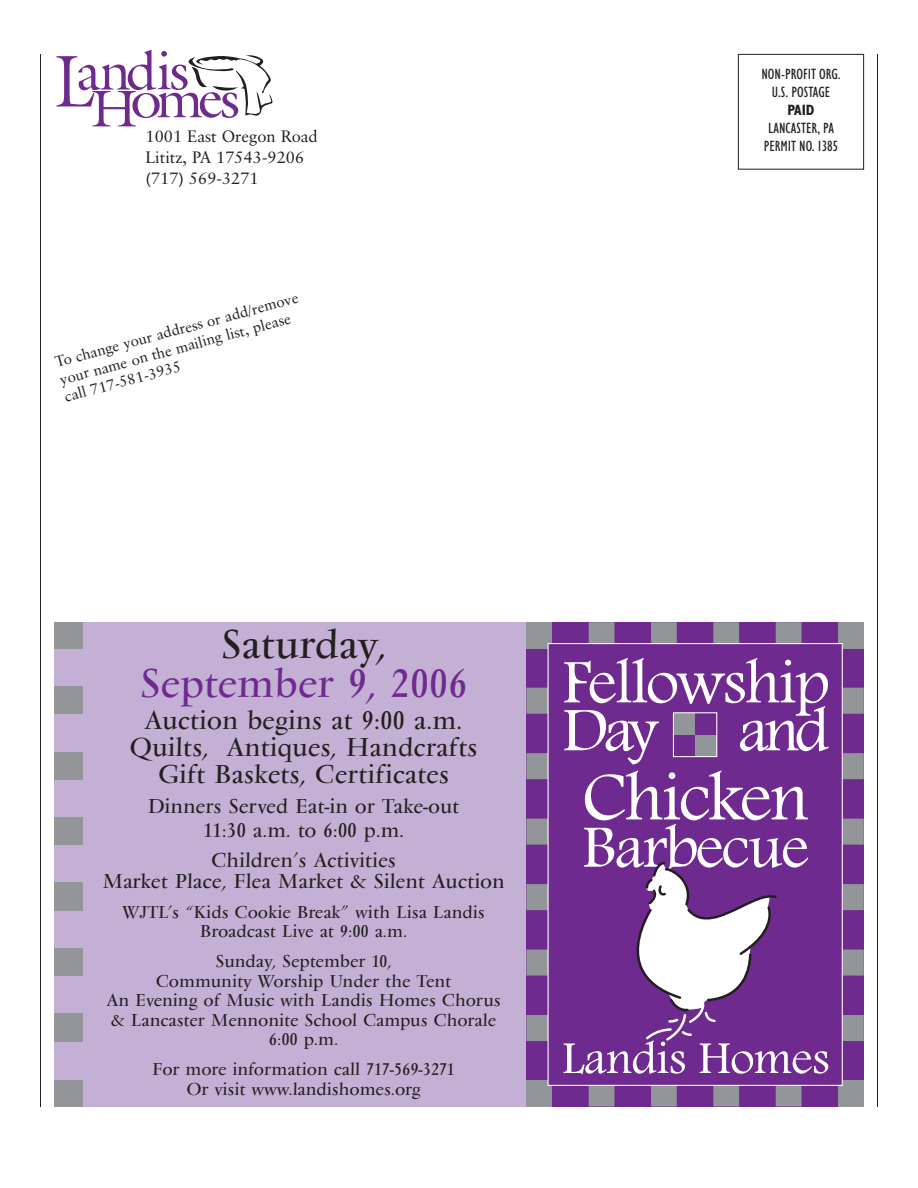
<style>
.page{position:relative;width:918px;height:1188px;background:#fff}
.page>*{position:absolute;margin:0;border:0;box-sizing:border-box;transform-origin:0 0}
.t1{font:42px "Vendome T";color:#6e2a8e}
.t2{font:42px "Vendome T";color:#231f20}
.t3{font:27px/27px "Vendome T";color:#231f20;text-align:center}
.t4{font:21px/24px "Vendome T";color:#231f20;text-align:center}
.t5{font:18px/19.5px "Vendome T";color:#231f20;text-align:center}
.t6{font:16.5px/21px "Classical Garamond BT";color:#231f20}
.t7{font:15px/18px "Classical Garamond BT";color:#231f20}
.t8{font:condensed 15px/18px "Humanist 521 BT";color:#231f20;text-align:center}
.t9{font:700 condensed 15px "Humanist 521 BT";color:#231f20}
</style>
<div class="page">
<hr style="left:40px;top:54px;width:1px;height:1053px;background:#231f20">
<hr style="left:877px;top:54px;width:1px;height:1053px;background:#231f20">
<div style="left:54px;top:622px;width:498px;height:485px;background:#c4b0d4"></div>
<div style="left:526px;top:622px;width:338px;height:485px;background:#6e2a8e"></div>
<div style="left:526px;top:622px;width:26px;height:26px;background:#939598"></div>
<div style="left:526px;top:688px;width:26px;height:26px;background:#939598"></div>
<div style="left:526px;top:753px;width:26px;height:26px;background:#939598"></div>
<div style="left:526px;top:819px;width:26px;height:26px;background:#939598"></div>
<div style="left:526px;top:884px;width:26px;height:26px;background:#939598"></div>
<div style="left:526px;top:950px;width:26px;height:26px;background:#939598"></div>
<div style="left:526px;top:1015px;width:26px;height:26px;background:#939598"></div>
<div style="left:526px;top:1080px;width:26px;height:27px;background:#939598"></div>
<div style="left:589px;top:622px;width:25px;height:26px;background:#939598"></div>
<div style="left:651px;top:622px;width:26px;height:26px;background:#939598"></div>
<div style="left:713px;top:622px;width:26px;height:26px;background:#939598"></div>
<div style="left:776px;top:622px;width:26px;height:26px;background:#939598"></div>
<div style="left:838px;top:622px;width:26px;height:26px;background:#939598"></div>
<div style="left:838px;top:688px;width:26px;height:26px;background:#939598"></div>
<div style="left:838px;top:753px;width:26px;height:26px;background:#939598"></div>
<div style="left:838px;top:819px;width:26px;height:26px;background:#939598"></div>
<div style="left:838px;top:884px;width:26px;height:26px;background:#939598"></div>
<div style="left:838px;top:950px;width:26px;height:26px;background:#939598"></div>
<div style="left:838px;top:1015px;width:26px;height:26px;background:#939598"></div>
<div style="left:589px;top:1080px;width:25px;height:27px;background:#939598"></div>
<div style="left:651px;top:1080px;width:26px;height:27px;background:#939598"></div>
<div style="left:713px;top:1080px;width:26px;height:27px;background:#939598"></div>
<div style="left:776px;top:1080px;width:26px;height:27px;background:#939598"></div>
<div style="left:838px;top:1080px;width:26px;height:27px;background:#939598"></div>
<div style="left:548px;top:644px;width:294px;height:441px;background:#6e2a8e"></div>
<div style="left:548px;top:643px;width:295px;height:443px;border:1px solid #fff"></div>
<svg style="left:564px;top:658px;width:265px;height:106px"></svg>
<div style="left:673px;top:713px;width:22px;height:22px;background:#939598"></div>
<div style="left:695px;top:735px;width:22px;height:22px;background:#939598"></div>
<div style="left:673px;top:712px;width:44px;height:45px;border:1px solid #fff"></div>
<svg style="left:564px;top:770px;width:264px;height:304px"></svg>
<div style="left:54px;top:622px;width:28px;height:26px;background:#939598"></div>
<div style="left:54px;top:687px;width:28px;height:27px;background:#939598"></div>
<div style="left:54px;top:753px;width:28px;height:27px;background:#939598"></div>
<div style="left:54px;top:817px;width:28px;height:28px;background:#939598"></div>
<div style="left:54px;top:883px;width:28px;height:28px;background:#939598"></div>
<div style="left:54px;top:948px;width:28px;height:28px;background:#939598"></div>
<div style="left:54px;top:1014px;width:28px;height:28px;background:#939598"></div>
<div style="left:54px;top:1080px;width:28px;height:27px;background:#939598"></div>
<svg style="left:56px;top:50px;width:216px;height:76px"></svg>
<div style="left:738px;top:54px;width:126px;height:116px;border:1px solid #231f20"></div>
<p class="t6" style="left:146px;top:127px;width:174px">1001 East Oregon Road<br>Lititz, PA 17543-9206 (717) 569-3271</p>
<p class="t7" style="left:54px;top:355px;width:252px;rotate:-15deg">To change your address or add/remove your name on the mailing list, please call 717-581-3935</p>
<h1 class="t2" style="left:221px;top:619px;width:167px">Saturday,</h1>
<h1 class="t1" style="left:140px;top:658px;width:329px">September 9, 2006</h1>
<h2 class="t3" style="left:130px;top:706px;width:350px">Auction begins at 9:00 a.m.<br>Quilts, Antiques, Handcrafts<br>Gift Baskets, Certificates</h2>
<p class="t4" style="left:148px;top:793px;width:313px">Dinners Served Eat-in or Take-out<br>11:30 a.m. to 6:00 p.m.</p>
<p class="t4" style="left:102px;top:849px;width:404px;line-height:21px">Children’s Activities<br>Market Place, Flea Market &amp; Silent Auction</p>
<p class="t5" style="left:122px;top:902px;width:364px">WJTL’s “Kids Cookie Break” with Lisa Landis<br>Broadcast Live at 9:00 a.m.</p>
<p class="t5" style="left:106px;top:951px;width:396px">Sunday, September 10,<br>Community Worship Under the Tent<br>An Evening of Music with Landis Homes Chorus &amp; Lancaster Mennonite School Campus Chorale<br>6:00 p.m.</p>
<p class="t5" style="left:152px;top:1059px;width:304px">For more information call 717-569-3271<br>Or visit www.landishomes.org</p>
<p class="t8" style="left:761px;top:67px;width:81px">NON-PROFIT ORG.<br>U.S. POSTAGE</p>
<p class="t9" style="left:787px;top:105px;width:29px">PAID</p>
<p class="t8" style="left:764px;top:121px;width:76px;text-align:left">LANCASTER, PA<br>PERMIT NO. 1385</p>
</div>
